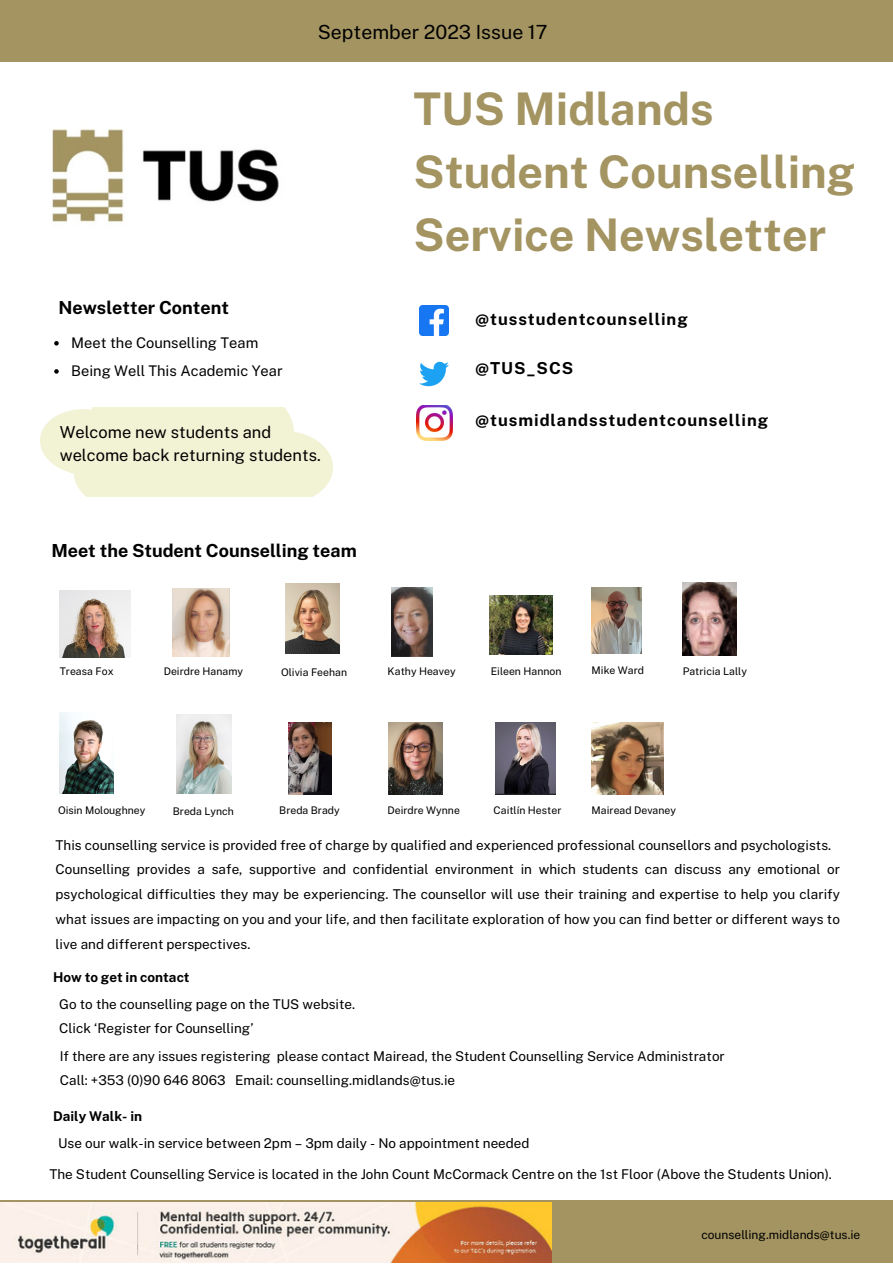
<style>
.page{position:relative;width:893px;height:1264px;background:#fff}
.page>*{position:absolute;margin:0;border:0;box-sizing:border-box;transform-origin:0 0}
.t1{font:700 45px/63px "Public Sans";color:#a39461}
.t2{font:19.5px "Public Sans";color:#000}
.t3{font:700 18px "Public Sans";color:#000}
.t4{font:700 16.5px "Public Sans";letter-spacing:.06em;color:#000}
.t5{font:16.5px/22.5px "Public Sans";color:#000}
.t6{font:14.7px "Public Sans";color:#000}
.t7{font:13.5px/24.8px "Public Sans";color:#000;text-align:justify}
.t8{font:700 13.5px "Public Sans";color:#000}
.t9{font:12px "Public Sans";color:#000}
.t10{font:10.5px "Public Sans";color:#000}
</style>
<div class="page">
<img style="left:416px;top:405px;width:36px;height:35px">
<img style="left:419px;top:361px;width:30px;height:26px">
<img style="left:419px;top:306px;width:30px;height:29px">
<div style="left:0;top:1200px;width:892px;height:62px;background:#a39461"></div>
<div style="left:0;top:0;width:892px;height:62px;background:#a39461"></div>
<img style="left:52px;top:129px;width:227px;height:93px">
<img style="left:172px;top:588px;width:57px;height:69px">
<img style="left:391px;top:587px;width:42px;height:70px">
<img style="left:60px;top:591px;width:71px;height:66px">
<img style="left:489px;top:595px;width:63px;height:59px">
<img style="left:591px;top:587px;width:50px;height:66px">
<img style="left:591px;top:722px;width:72px;height:72px">
<img style="left:682px;top:582px;width:54px;height:73px">
<img style="left:388px;top:722px;width:54px;height:72px">
<img style="left:288px;top:722px;width:43px;height:72px">
<img style="left:176px;top:715px;width:55px;height:78px">
<img style="left:59px;top:713px;width:54px;height:80px">
<img style="left:286px;top:583px;width:54px;height:70px">
<img style="left:495px;top:722px;width:60px;height:72px">
<svg style="left:54px;top:341px;width:5px;height:4px"></svg>
<svg style="left:54px;top:369px;width:5px;height:4px"></svg>
<img style="left:0;top:1202px;width:552px;height:60px">
<p class="t2" style="left:318px;top:21px;width:231px">September 2023 Issue 17</p>
<p class="t3" style="left:58px;top:297px;width:172px">Newsletter Content</p>
<p class="t6" style="left:71px;top:334px;width:188px">Meet the Counselling Team</p>
<p class="t6" style="left:71px;top:362px;width:213px">Being Well This Academic Year</p>
<p class="t5" style="left:60px;top:421px;width:262px">Welcome new students and welcome back returning students.</p>
<p class="t3" style="left:51px;top:540px;width:307px">Meet the Student Counselling team</p>
<p class="t1" style="left:413px;top:77px;width:443px">TUS Midlands<br>Student Counselling</p>
<p class="t1" style="left:413px;top:203px;width:414px">Service Newsletter</p>
<p class="t4" style="left:475px;top:309px;width:214px">@tusstudentcounselling</p>
<p class="t4" style="left:475px;top:359px;width:99px">@TUS_SCS</p>
<p class="t4" style="left:475px;top:410px;width:294px">@tusmidlandsstudentcounselling</p>
<p class="t10" style="left:60px;top:664px;width:55px">Treasa Fox</p>
<p class="t10" style="left:164px;top:664px;width:81px">Deirdre Hanamy</p>
<p class="t10" style="left:281px;top:665px;width:68px">Olivia Feehan</p>
<p class="t10" style="left:387px;top:665px;width:70px">Kathy Heavey</p>
<p class="t10" style="left:490px;top:664px;width:72px">Eileen Hannon</p>
<p class="t10" style="left:591px;top:664px;width:54px">Mike Ward</p>
<p class="t10" style="left:682px;top:665px;width:66px">Patricia Lally</p>
<p class="t10" style="left:58px;top:804px;width:89px">Oisin Moloughney</p>
<p class="t10" style="left:173px;top:804px;width:63px">Breda Lynch</p>
<p class="t10" style="left:279px;top:804px;width:62px">Breda Brady</p>
<p class="t10" style="left:387px;top:804px;width:74px">Deirdre Wynne</p>
<p class="t10" style="left:493px;top:803px;width:69px">Caitlín Hester</p>
<p class="t10" style="left:591px;top:803px;width:86px">Mairead Devaney</p>
<p class="t7" style="left:56px;top:832px;width:777px">This counselling service is provided free of charge by qualified and experienced professional counsellors and psychologists.</p>
<p class="t7" style="left:56px;top:857px;width:785px">Counselling provides a safe, supportive and confidential environment in which students can discuss any emotional or psychological difficulties they may be experiencing. The counsellor will use their training and expertise to help you clarify what issues are impacting on you and your life, and then facilitate exploration of how you can find better or different ways to live and different perspectives.</p>
<p class="t8" style="left:53px;top:968px;width:138px">How to get in contact</p>
<p class="t7" style="left:59px;top:991px;width:297px">Go to the counselling page on the TUS website.</p>
<p class="t7" style="left:59px;top:1016px;width:196px">Click ‘Register for Counselling’</p>
<p class="t7" style="left:60px;top:1043px;width:666px">If there are any issues registering please contact Mairead, the Student Counselling Service Administrator</p>
<p class="t7" style="left:60px;top:1068px;width:397px">Call: +353 (0)90 646 8063 Email: counselling.midlands@tus.ie</p>
<p class="t8" style="left:53px;top:1108px;width:90px">Daily Walk- in</p>
<p class="t7" style="left:58px;top:1130px;width:473px">Use our walk-in service between 2pm – 3pm daily - No appointment needed</p>
<p class="t7" style="left:49px;top:1161px;width:784px">The Student Counselling Service is located in the John Count McCormack Centre on the 1st Floor (Above the Students Union).</p>
<p class="t9" style="left:701px;top:1227px;width:160px">counselling.midlands@tus.ie</p>
</div>
